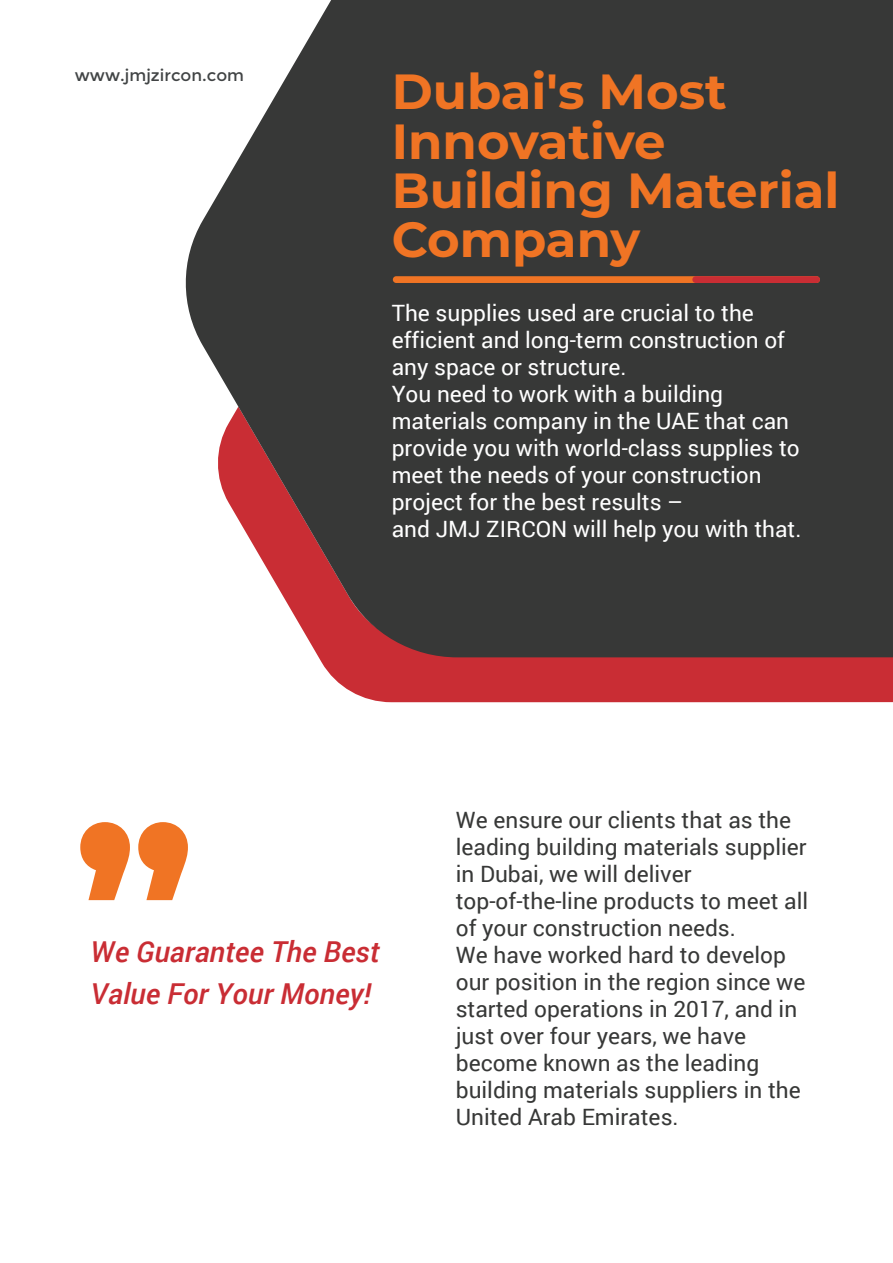
<style>
.page{position:relative;width:893px;height:1263px;background:#fff}
.page>*{position:absolute;margin:0;border:0;box-sizing:border-box;transform-origin:0 0}
.t1{font:700 49.35px/49.3px "Montserrat";color:#f07424}
.t2{font:italic 500 28.8px/41.2px "Roboto";color:#c92d34}
.t3{font:22.5px/27px "Roboto";color:#373837}
.t4{font:22.5px/27px "Roboto";color:#fff}
.t5{font:16.5px "Montserrat";color:#414445}
</style>
<div class="page">
<div style="left:318px;top:657px;width:575px;height:45px;background:#c92d34"></div>
<svg style="left:80px;top:822px;width:108px;height:78px"></svg>
<svg style="left:185px;top:0;width:708px;height:657px;background:#4c4847"></svg>
<div style="left:393px;top:276px;width:427px;height:7px;background:#f07424;border-radius:3px"></div>
<div style="left:692px;top:276px;width:128px;height:7px;background:#c92d34;border-radius:3px"></div>
<p class="t5" style="left:75px;top:66px;width:171px">www.jmjzircon.com</p>
<h1 class="t1" style="left:392px;top:65px;width:449px">Dubai's Most<br>Innovative<br>Building Material<br>Company</h1>
<p class="t4" style="left:392px;top:298px;width:411px">The supplies used are crucial to the efficient and long-term construction of any space or structure.<br>You need to work with a building materials company in the UAE that can provide you with world-class supplies to meet the needs of your construction project for the best results –<br>and JMJ ZIRCON will help you with that.</p>
<p class="t2" style="left:91px;top:930px;width:290px">We Guarantee The Best<br>Value For Your Money!</p>
<p class="t3" style="left:456px;top:806px;width:354px">We ensure our clients that as the leading building materials supplier in Dubai, we will deliver top-of-the-line products to meet all of your construction needs.<br>We have worked hard to develop our position in the region since we started operations in 2017, and in just over four years, we have become known as the leading building materials suppliers in the<br>United Arab Emirates.</p>
</div>
